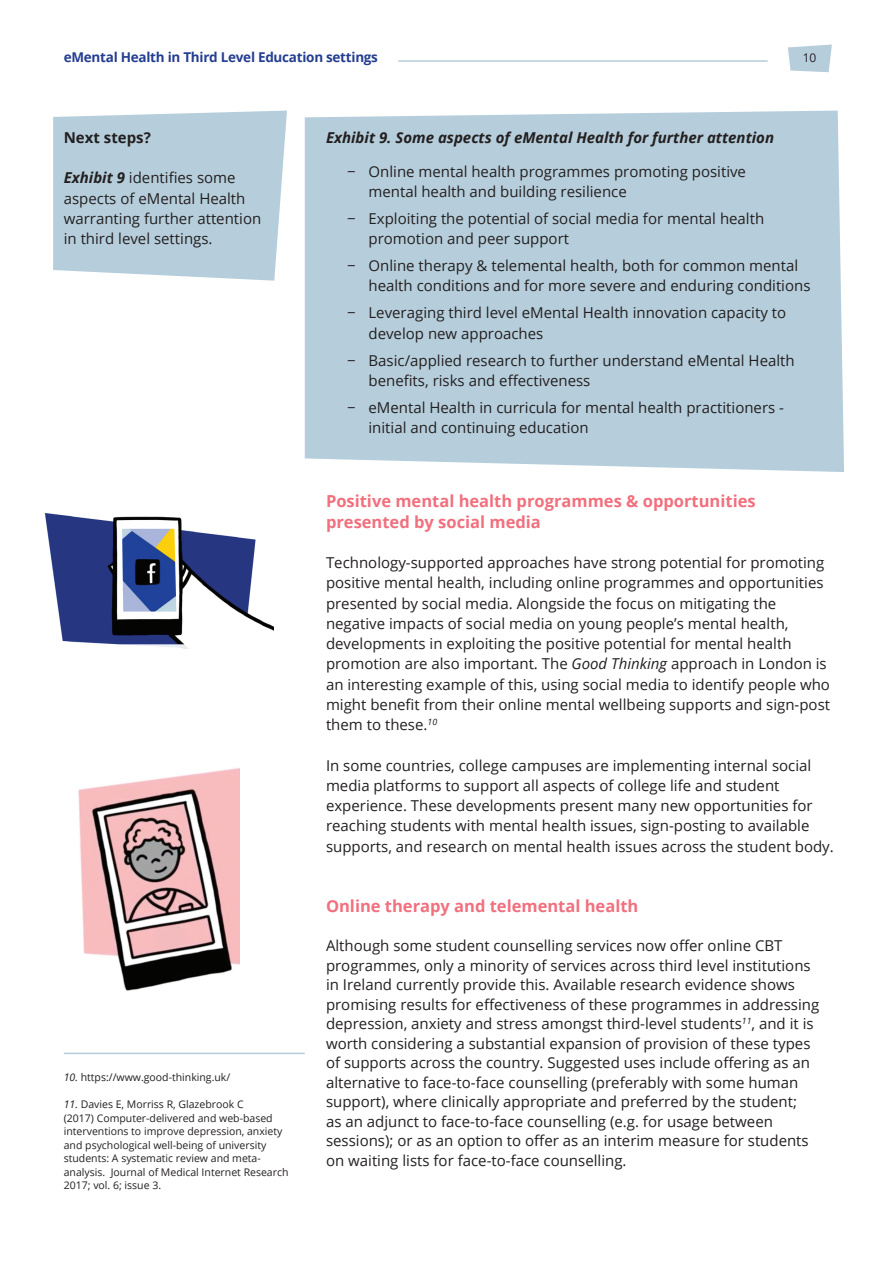
<style>
.page{position:relative;width:893px;height:1263px;background:#fff}
.page>*{position:absolute;margin:0;border:0;box-sizing:border-box;transform-origin:0 0}
.t1{font:700 16.5px/20.2px "Open Sans";color:#f1707e}
.t2{font:15px/20.2px "Open Sans";color:#231f20}
.t3{font:italic 700 15px "Open Sans";color:#231f20}
.t4{font:700 15px "Open Sans";color:#231f20}
.t5{font:700 13.5px "Open Sans";letter-spacing:-.02em;color:#243e91}
.t6{font:12px "Open Sans";color:#231f20}
.t7{font:10.5px/13.5px "Open Sans";color:#231f20}
.s1{font-weight:700;font-style:italic}
.s2{font-style:italic}
</style>
<div class="page">
<div style="left:305px;top:111px;width:539px;height:361px;background:#b6cedb"></div>
<img style="left:44px;top:512px;width:230px;height:137px">
<img style="left:122px;top:529px;width:54px;height:83px">
<img style="left:78px;top:768px;width:162px;height:223px">
<svg style="left:154px;top:926px;width:33px;height:24px"></svg>
<hr style="left:64px;top:1053px;width:241px;height:1px;background:#b6cedb">
<svg style="left:53px;top:111px;width:234px;height:170px;background:#bad1dd"></svg>
<hr style="left:398px;top:60px;width:370px;height:2px;background:#b6cedb">
<svg style="left:788px;top:45px;width:44px;height:27px"></svg>
<p class="t5" style="left:64px;top:47px;width:316px">eMental Health in Third Level Education settings</p>
<p class="t6" style="left:803px;top:49px;width:15px">10</p>
<p class="t4" style="left:64px;top:127px;width:89px">Next steps?</p>
<p class="t2" style="left:64px;top:167px;width:199px"><span class="s1">Exhibit 9</span> identifies some aspects of eMental Health warranting further attention in third level settings.</p>
<p class="t7" style="left:64px;top:1070px;width:168px"><span class="s2">10.</span> https://www.good-thinking.uk/</p>
<p class="t7" style="left:64px;top:1097px;width:226px"><span class="s2">11.</span> Davies E, Morriss R, Glazebrook C<br>(2017) Computer-delivered and web-based interventions to improve depression, anxiety and psychological well-being of university students: A systematic review and meta&shy;analysis. Journal of Medical Internet Research 2017; vol. 6; issue 3.</p>
<p class="t3" style="left:326px;top:127px;width:450px">Exhibit 9. Some aspects of eMental Health for further attention</p>
<p class="t2" style="left:368px;top:161px;width:379px;text-indent:-21px">− Online mental health programmes promoting positive mental health and building resilience</p>
<p class="t2" style="left:368px;top:208px;width:397px;text-indent:-21px">− Exploiting the potential of social media for mental health promotion and peer support</p>
<p class="t2" style="left:368px;top:255px;width:443px;text-indent:-21px">− Online therapy &amp; telemental health, both for common mental health conditions and for more severe and enduring conditions</p>
<p class="t2" style="left:368px;top:302px;width:419px;text-indent:-21px">− Leveraging third level eMental Health innovation capacity to develop new approaches</p>
<p class="t2" style="left:368px;top:350px;width:428px;text-indent:-21px">− Basic/applied research to further understand eMental Health benefits, risks and effectiveness</p>
<p class="t2" style="left:368px;top:397px;width:417px;text-indent:-21px">− eMental Health in curricula for mental health practitioners - initial and continuing education</p>
<p class="t1" style="left:326px;top:491px;width:431px">Positive mental health programmes &amp; opportunities presented by social media</p>
<p class="t2" style="left:326px;top:552px;width:506px">Technology-supported approaches have strong potential for promoting positive mental health, including online programmes and opportunities presented by social media. Alongside the focus on mitigating the negative impacts of social media on young people’s mental health, developments in exploiting the positive potential for mental health promotion are also important. The <span class="s2">Good Thinking</span> approach in London is an interesting example of this, using social media to identify people who might benefit from their online mental wellbeing supports and sign-post them to these.<sup>10</sup></p>
<p class="t2" style="left:326px;top:755px;width:509px">In some countries, college campuses are implementing internal social media platforms to support all aspects of college life and student experience. These developments present many new opportunities for reaching students with mental health issues, sign-posting to available supports, and research on mental health issues across the student body.</p>
<p class="t1" style="left:326px;top:896px;width:314px">Online therapy and telemental health</p>
<p class="t2" style="left:326px;top:936px;width:495px;line-height:19.5px">Although some student counselling services now offer online CBT programmes, only a minority of services across third level institutions in Ireland currently provide this. Available research evidence shows promising results for effectiveness of these programmes in addressing depression, anxiety and stress amongst third-level students<sup>11</sup>, and it is worth considering a substantial expansion of provision of these types of supports across the country. Suggested uses include offering as an alternative to face-to-face counselling (preferably with some human support), where clinically appropriate and preferred by the student;<br>as an adjunct to face-to-face counselling (e.g. for usage between sessions); or as an option to offer as an interim measure for students on waiting lists for face-to-face counselling.</p>
</div>
